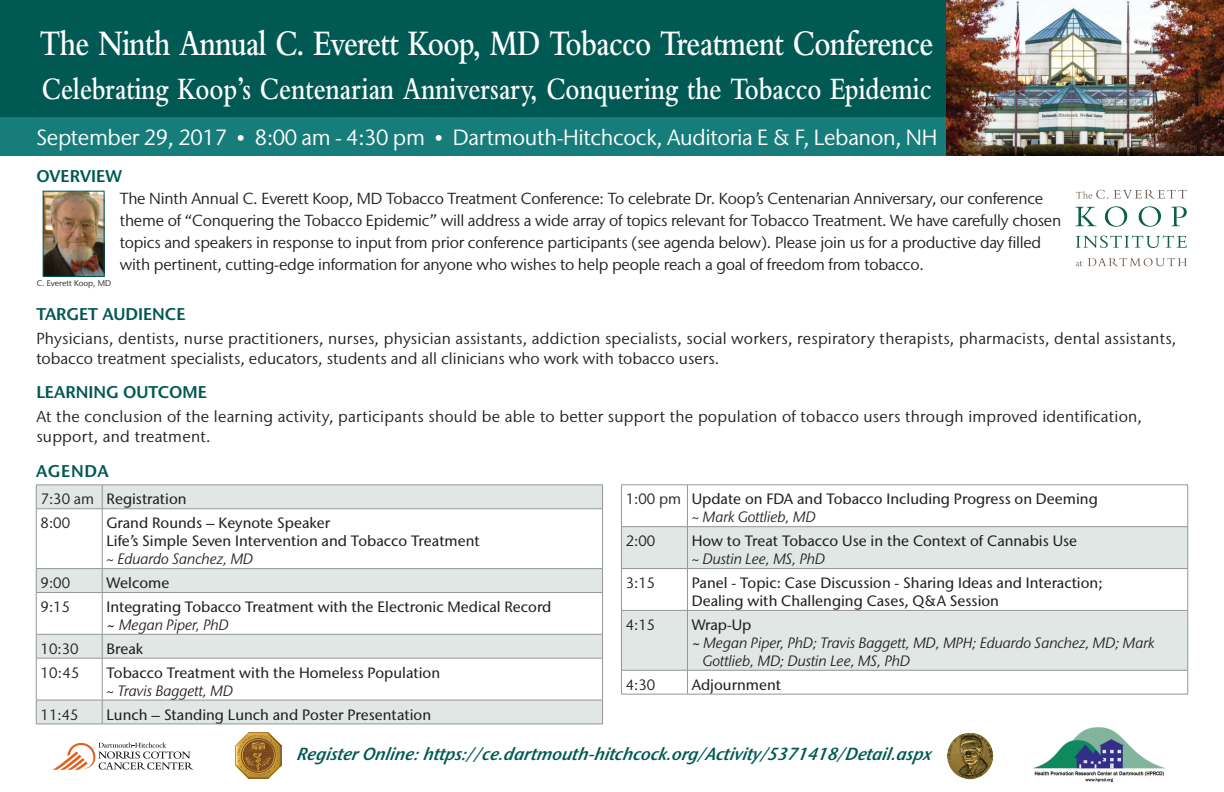
<style>
.page{position:relative;width:1224px;height:792px;background:#fff}
.page>*{position:absolute;margin:0;border:0;box-sizing:border-box;transform-origin:0 0}
.t1{font:600 37.6px "Bembo MT Pro";letter-spacing:-.02em;color:#fff;scale:.8 1}
.t2{font:600 32.4px "Bembo MT Pro";color:#fff;scale:.8 1}
.t3{font:22px "Stone Sans IIITC Std";letter-spacing:-.015em;color:#fff}
.t4{font:italic 600 17.6px "Stone Sans IIITC Std";color:#005953}
.t5{font:600 17px "Stone Sans IIITC Std";color:#005953}
.t6{font:16px/22px "Stone Sans IIITC Std";letter-spacing:-.01em;color:#231f20}
.t7{font:16px/20px "Stone Sans IIITC Std";letter-spacing:.015em;color:#231f20}
.t8{font:500 15px/18px "Stone Sans IIITC Std";color:#231f20}
.t9{font:italic 15px "Stone Sans IIITC Std";color:#231f20}
.t10{font:15px "Stone Sans IIITC Std";color:#231f20}
.t11{font:8.2px "Stone Sans IIITC Std";color:#231f20}
.s1{font-size:20px}
.s2{font-weight:400;font-style:italic}
.s3{font-weight:500;font-style:normal}
</style>
<div class="page">
<div style="left:0;top:0;width:1224px;height:124px;background:#005953"></div>
<img style="left:45px;top:193px;width:57px;height:82px">
<div style="left:43px;top:191px;width:61px;height:86px;border:1px solid #005953"></div>
<div style="left:0;top:117px;width:1224px;height:39px;background:#167d7a"></div>
<img style="left:946px;top:0;width:278px;height:156px">
<img style="left:235px;top:733px;width:46px;height:46px">
<img style="left:947px;top:733px;width:47px;height:47px">
<svg style="left:52px;top:742px;width:141px;height:28px"></svg>
<img style="left:1033px;top:727px;width:133px;height:56px">
<svg style="left:622px;top:485px;width:565px;height:209px"></svg>
<svg style="left:622px;top:527px;width:565px;height:143px;fill:#e0e7e5"></svg>
<hr style="left:621px;top:484px;width:66px;height:1px;background:#939598">
<hr style="left:621px;top:485px;width:1px;height:41px;background:#939598">
<hr style="left:687px;top:484px;width:501px;height:1px;background:#939598">
<hr style="left:687px;top:485px;width:1px;height:41px;background:#939598">
<hr style="left:1187px;top:485px;width:1px;height:41px;background:#939598">
<hr style="left:621px;top:526px;width:66px;height:1px;background:#939598">
<hr style="left:621px;top:527px;width:1px;height:41px;background:#939598">
<hr style="left:687px;top:526px;width:501px;height:1px;background:#939598">
<hr style="left:687px;top:527px;width:1px;height:41px;background:#939598">
<hr style="left:1187px;top:527px;width:1px;height:41px;background:#939598">
<hr style="left:621px;top:568px;width:66px;height:1px;background:#939598">
<hr style="left:621px;top:569px;width:1px;height:41px;background:#939598">
<hr style="left:687px;top:568px;width:501px;height:1px;background:#939598">
<hr style="left:687px;top:569px;width:1px;height:41px;background:#939598">
<hr style="left:1187px;top:569px;width:1px;height:41px;background:#939598">
<hr style="left:621px;top:610px;width:66px;height:1px;background:#939598">
<hr style="left:621px;top:611px;width:1px;height:59px;background:#939598">
<hr style="left:687px;top:610px;width:501px;height:1px;background:#939598">
<hr style="left:687px;top:611px;width:1px;height:59px;background:#939598">
<hr style="left:1187px;top:611px;width:1px;height:59px;background:#939598">
<hr style="left:621px;top:670px;width:66px;height:1px;background:#939598">
<svg style="left:621px;top:671px;width:1px;height:23px"></svg>
<hr style="left:621px;top:694px;width:66px;height:1px;background:#939598">
<hr style="left:687px;top:670px;width:501px;height:1px;background:#939598">
<svg style="left:687px;top:671px;width:1px;height:23px"></svg>
<svg style="left:1187px;top:671px;width:1px;height:23px"></svg>
<hr style="left:687px;top:694px;width:501px;height:1px;background:#939598">
<div style="left:37px;top:486px;width:565px;height:238px;background:#e0e7e5"></div>
<svg style="left:37px;top:509px;width:565px;height:191px"></svg>
<hr style="left:36px;top:485px;width:66px;height:1px;background:#939598">
<svg style="left:36px;top:485px;width:1px;height:23px"></svg>
<hr style="left:102px;top:485px;width:501px;height:1px;background:#939598">
<svg style="left:102px;top:485px;width:1px;height:23px"></svg>
<svg style="left:602px;top:486px;width:1px;height:22px"></svg>
<hr style="left:36px;top:508px;width:66px;height:1px;background:#939598">
<hr style="left:36px;top:509px;width:1px;height:59px;background:#939598">
<hr style="left:102px;top:508px;width:501px;height:1px;background:#939598">
<hr style="left:102px;top:509px;width:1px;height:59px;background:#939598">
<hr style="left:602px;top:509px;width:1px;height:59px;background:#939598">
<hr style="left:36px;top:568px;width:66px;height:1px;background:#939598">
<svg style="left:36px;top:569px;width:1px;height:23px"></svg>
<hr style="left:102px;top:568px;width:501px;height:1px;background:#939598">
<svg style="left:102px;top:569px;width:1px;height:23px"></svg>
<svg style="left:602px;top:569px;width:1px;height:23px"></svg>
<svg style="left:36px;top:635px;width:1px;height:23px"></svg>
<svg style="left:102px;top:635px;width:1px;height:23px"></svg>
<svg style="left:602px;top:635px;width:1px;height:23px"></svg>
<hr style="left:36px;top:592px;width:66px;height:1px;background:#939598">
<hr style="left:36px;top:593px;width:1px;height:41px;background:#939598">
<hr style="left:36px;top:634px;width:66px;height:1px;background:#939598">
<hr style="left:102px;top:592px;width:501px;height:1px;background:#939598">
<hr style="left:102px;top:593px;width:1px;height:41px;background:#939598">
<hr style="left:602px;top:593px;width:1px;height:41px;background:#939598">
<hr style="left:102px;top:634px;width:501px;height:1px;background:#939598">
<hr style="left:36px;top:658px;width:66px;height:1px;background:#939598">
<hr style="left:36px;top:658px;width:1px;height:42px;background:#939598">
<hr style="left:102px;top:658px;width:501px;height:1px;background:#939598">
<hr style="left:102px;top:658px;width:1px;height:42px;background:#939598">
<hr style="left:602px;top:658px;width:1px;height:42px;background:#939598">
<hr style="left:36px;top:700px;width:66px;height:1px;background:#939598">
<svg style="left:36px;top:700px;width:1px;height:24px"></svg>
<hr style="left:102px;top:700px;width:501px;height:1px;background:#939598">
<svg style="left:102px;top:700px;width:1px;height:24px"></svg>
<svg style="left:602px;top:700px;width:1px;height:24px"></svg>
<hr style="left:36px;top:724px;width:66px;height:1px;background:#939598">
<hr style="left:102px;top:724px;width:501px;height:1px;background:#939598">
<svg style="left:1075px;top:207px;width:22px;height:19px"></svg>
<svg style="left:1105px;top:206px;width:22px;height:21px"></svg>
<svg style="left:1139px;top:206px;width:22px;height:21px"></svg>
<svg style="left:1171px;top:207px;width:16px;height:19px"></svg>
<svg style="left:1076px;top:261px;width:6px;height:5px"></svg>
<svg style="left:1088px;top:258px;width:99px;height:8px"></svg>
<svg style="left:1076px;top:190px;width:111px;height:9px"></svg>
<svg style="left:1076px;top:236px;width:111px;height:12px"></svg>
<p class="t1" style="left:40px;top:22px;width:1118px">The Ninth Annual C. Everett Koop, MD Tobacco Treatment Conference</p>
<p class="t2" style="left:42px;top:71px;width:1113px">Celebrating Koop’s Centenarian Anniversary, Conquering the Tobacco Epidemic</p>
<p class="t3" style="left:36px;top:124px;width:903px">September 29, 2017 <span class="s1">•</span> 8:00 am - 4:30 pm <span class="s1">•</span> Dartmouth-Hitchcock, Auditoria E &amp; F, Lebanon, NH</p>
<p class="t5" style="left:36px;top:165px;width:87px">OVERVIEW</p>
<p class="t6" style="left:120px;top:187px;width:943px">The Ninth Annual C. Everett Koop, MD Tobacco Treatment Conference: To celebrate Dr. Koop’s Centenarian Anniversary, our conference theme of “Conquering the Tobacco Epidemic” will address a wide array of topics relevant for Tobacco Treatment. We have carefully chosen topics and speakers in response to input from prior conference participants (see agenda below). Please join us for a productive day filled with pertinent, cutting-edge information for anyone who wishes to help people reach a goal of freedom from tobacco.</p>
<p class="t5" style="left:36px;top:303px;width:151px">TARGET AUDIENCE</p>
<p class="t7" style="left:36px;top:328px;width:1142px">Physicians, dentists, nurse practitioners, nurses, physician assistants, addiction specialists, social workers, respiratory therapists, pharmacists, dental assistants, tobacco treatment specialists, educators, students and all clinicians who work with tobacco users.</p>
<p class="t5" style="left:36px;top:381px;width:172px">LEARNING OUTCOME</p>
<p class="t7" style="left:36px;top:406px;width:1107px">At the conclusion of the learning activity, participants should be able to better support the population of tobacco users through improved identification, support, and treatment.</p>
<p class="t11" style="left:37px;top:278px;width:76px">C. Everett Koop, MD</p>
<p class="t5" style="left:36px;top:460px;width:74px">AGENDA</p>
<p class="t10" style="left:41px;top:490px;width:55px">7:30 am</p>
<p class="t8" style="left:107px;top:490px;width:82px">Registration</p>
<p class="t10" style="left:41px;top:514px;width:31px">8:00</p>
<p class="t8" style="left:107px;top:514px;width:375px">Grand Rounds – Keynote Speaker<br>Life’s Simple Seven Intervention and Tobacco Treatment</p>
<p class="t9" style="left:107px;top:550px;width:148px">~ Eduardo Sanchez, MD</p>
<p class="t10" style="left:41px;top:574px;width:31px">9:00</p>
<p class="t8" style="left:107px;top:574px;width:64px">Welcome</p>
<p class="t10" style="left:41px;top:598px;width:31px">9:15</p>
<p class="t8" style="left:107px;top:598px;width:446px">Integrating Tobacco Treatment with the Electronic Medical Record ~ <span class="s2">Megan Piper, PhD</span></p>
<p class="t10" style="left:41px;top:640px;width:39px">10:30</p>
<p class="t8" style="left:107px;top:640px;width:38px">Break</p>
<p class="t10" style="left:41px;top:663px;width:40px">10:45</p>
<p class="t8" style="left:107px;top:663px;width:335px">Tobacco Treatment with the Homeless Population <span class="s2">~ Travis Baggett, MD</span></p>
<p class="t10" style="left:41px;top:705px;width:39px">11:45</p>
<p class="t8" style="left:107px;top:705px;width:326px">Lunch – Standing Lunch and Poster Presentation</p>
<p class="t10" style="left:626px;top:490px;width:57px">1:00 pm</p>
<p class="t8" style="left:692px;top:490px;width:408px">Update on FDA and Tobacco Including Progress on Deeming <span class="s2">~ Mark Gottlieb, MD</span></p>
<p class="t10" style="left:626px;top:532px;width:31px">2:00</p>
<p class="t8" style="left:692px;top:532px;width:387px">How to Treat Tobacco Use in the Context of Cannabis Use <span class="s2">~ Dustin Lee, MS, PhD</span></p>
<p class="t10" style="left:626px;top:574px;width:31px">3:15</p>
<p class="t8" style="left:692px;top:574px;width:412px">Panel - Topic: Case Discussion - Sharing Ideas and Interaction;<br>Dealing with Challenging Cases, Q&amp;A Session</p>
<p class="t10" style="left:626px;top:616px;width:31px">4:15</p>
<p class="t8" style="left:692px;top:616px;width:61px">Wrap-Up</p>
<p class="t9" style="left:692px;top:633px;width:464px"><span class="s3">~</span> Megan Piper, PhD; Travis Baggett, MD, MPH; Eduardo Sanchez, MD; Mark</p>
<p class="t9" style="left:703px;top:651px;width:209px">Gottlieb, MD; Dustin Lee, MS, PhD</p>
<p class="t10" style="left:626px;top:675px;width:31px">4:30</p>
<p class="t8" style="left:692px;top:675px;width:91px">Adjournment</p>
<p class="t4" style="left:297px;top:743px;width:636px">Reg isterOnline:https://ce.dartmouth-hitchcock.org/Activity/5371418/Detail.aspx</p>
</div>
